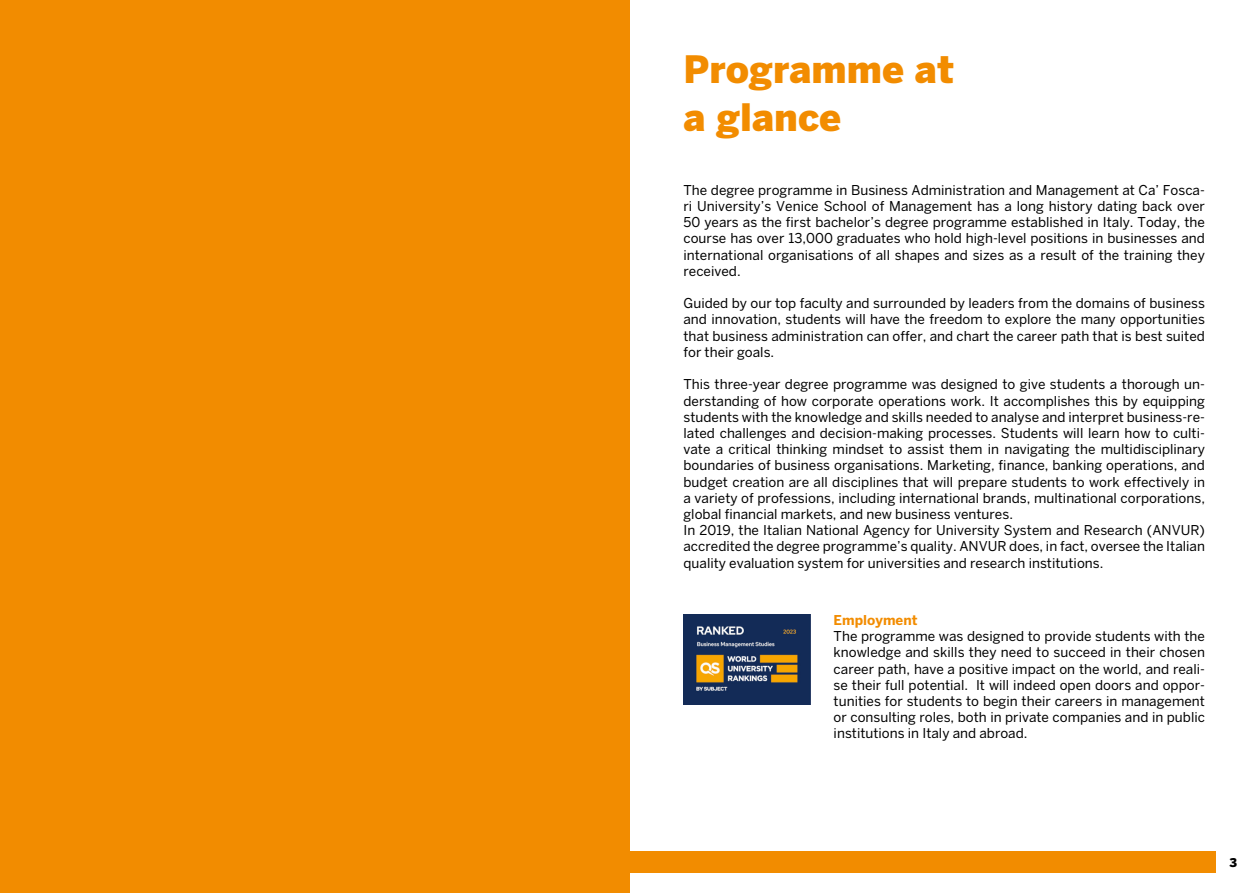
<style>
.page{position:relative;width:1259px;height:893px;background:#fff}
.page>*{position:absolute;margin:0;border:0;box-sizing:border-box;transform-origin:0 0}
.t1{font:900 37.5px/48px "Benton Sans";color:#f28c00}
.t2{font:13.5px/16.2px "Benton Sans";color:#000;text-align:justify}
.t3{font:700 13.5px "Benton Sans";color:#f28c00}
.t4{font:900 12px "Benton Sans";color:#000}
</style>
<div class="page">
<div style="left:43px;top:852px;width:1173px;height:21px;background:#f28c00"></div>
<div style="left:0;top:0;width:629px;height:893px;background:#f28c00"></div>
<img style="left:683px;top:614px;width:127px;height:90px">
<h1 class="t1" style="left:683px;top:45px;width:272px">Programme at a glance</h1>
<p class="t2" style="left:683px;top:182px;width:523px">The degree programme in Business Administration and Management at Ca’ Fosca&shy;ri University’s Venice School of Management has a long history dating back over 50 years as the first bachelor’s degree programme established in Italy. Today, the course has over 13,000 graduates who hold high-level positions in businesses and international organisations of all shapes and sizes as a result of the training they received.</p>
<p class="t2" style="left:683px;top:295px;width:523px">Guided by our top faculty and surrounded by leaders from the domains of business and innovation, students will have the freedom to explore the many opportunities that business administration can offer, and chart the career path that is best suited for their goals.</p>
<p class="t2" style="left:683px;top:376px;width:523px;text-align:left">This three-year degree programme was designed to give students a thorough un&shy;derstanding of how corporate operations work. It accomplishes this by equipping students with the knowledge and skills needed to analyse and interpret business-re&shy;lated challenges and decision-making processes. Students will learn how to culti&shy;vate a critical thinking mindset to assist them in navigating the multidisciplinary boundaries of business organisations. Marketing, finance, banking operations, and budget creation are all disciplines that will prepare students to work effectively in a variety of professions, including international brands, multinational corporations, global financial markets, and new business ventures.<br>In 2019, the Italian National Agency for University System and Research (ANVUR) accredited the degree programme’s quality. ANVUR does, in fact, oversee the Italian quality evaluation system for universities and research institutions.</p>
<p class="t3" style="left:833px;top:612px;width:85px">Employment</p>
<p class="t2" style="left:833px;top:628px;width:373px">The programme was designed to provide students with the knowledge and skills they need to succeed in their chosen career path, have a positive impact on the world, and reali&shy;se their full potential. It will indeed open doors and oppor&shy;tunities for students to begin their careers in management or consulting roles, both in private companies and in public institutions in Italy and abroad.</p>
<p class="t4" style="left:1229px;top:856px;width:9px">3</p>
</div>
